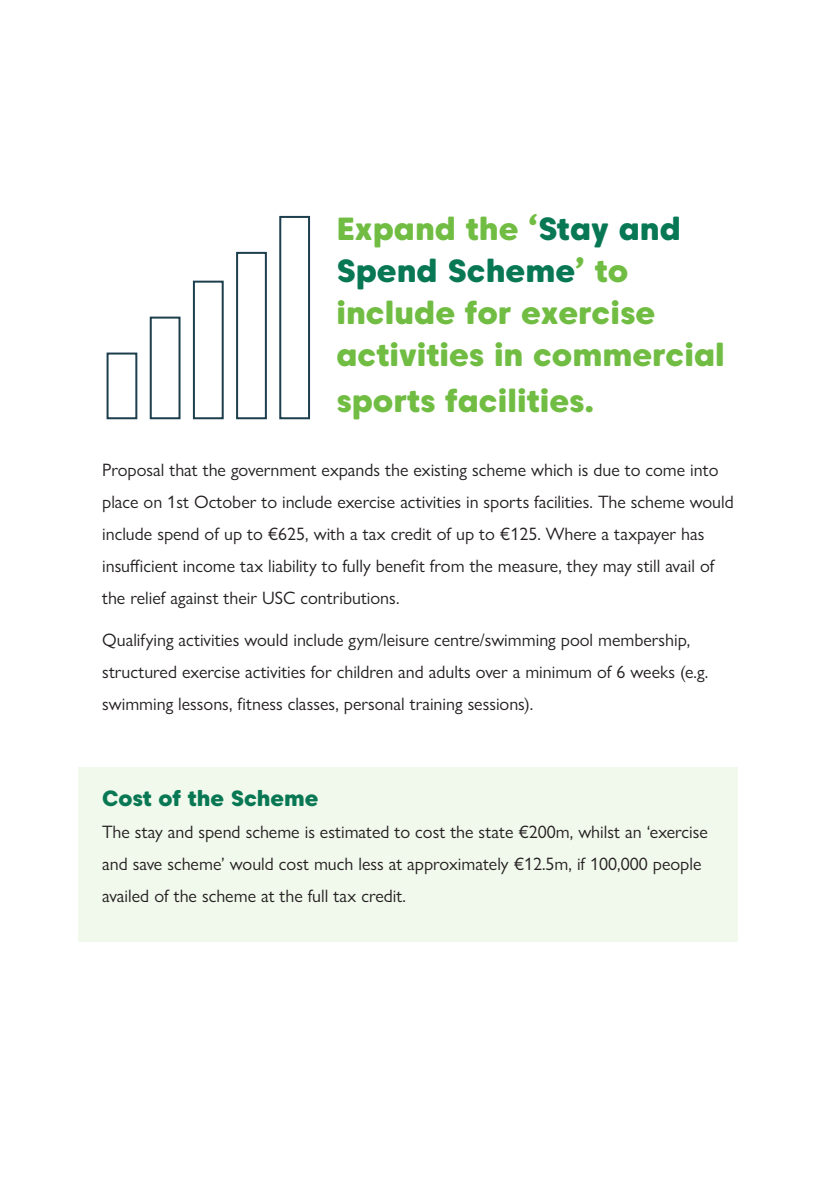
<style>
.page{position:relative;width:840px;height:1191px;background:#fff}
.page>*{position:absolute;margin:0;border:0;box-sizing:border-box;transform-origin:0 0}
.t1{font:800 32px/42px "Caros Soft";color:#71bd43}
.t2{font:800 22px "Caros Soft";color:#087854}
.t3{font:18px/32px "Gill Sans Nova";color:#231f20}
.s1{color:#087854}
</style>
<div class="page">
<div style="left:78px;top:767px;width:659px;height:174px;background:#f1f8ec"></div>
<svg style="left:106px;top:215px;width:205px;height:205px"></svg>
<p class="t1" style="left:336px;top:207px;width:389px">Expand the ‘<span class="s1">Stay and<br>Spend Scheme</span>’ to include for exercise activities in commercial</p>
<p class="t1" style="left:336px;top:379px;width:259px">sports facilities.</p>
<p class="t3" style="left:102px;top:453px;width:633px">Proposal that the government expands the existing scheme which is due to come into place on 1st October to include exercise activities in sports facilities. The scheme would include spend of up to €625, with a tax credit of up to €125. Where a taxpayer has insufficient income tax liability to fully benefit from the measure, they may still avail of the relief against their USC contributions.</p>
<p class="t3" style="left:102px;top:623px;width:607px">Qualifying activities would include gym/leisure centre/swimming pool membership, structured exercise activities for children and adults over a minimum of 6 weeks (e.g. swimming lessons, fitness classes, personal training sessions).</p>
<p class="t2" style="left:102px;top:784px;width:218px">Cost of the Scheme</p>
<p class="t3" style="left:102px;top:815px;width:607px">The stay and spend scheme is estimated to cost the state €200m, whilst an ‘exercise and save scheme’ would cost much less at approximately €12.5m, if 100,000 people availed of the scheme at the full tax credit.</p>
</div>
